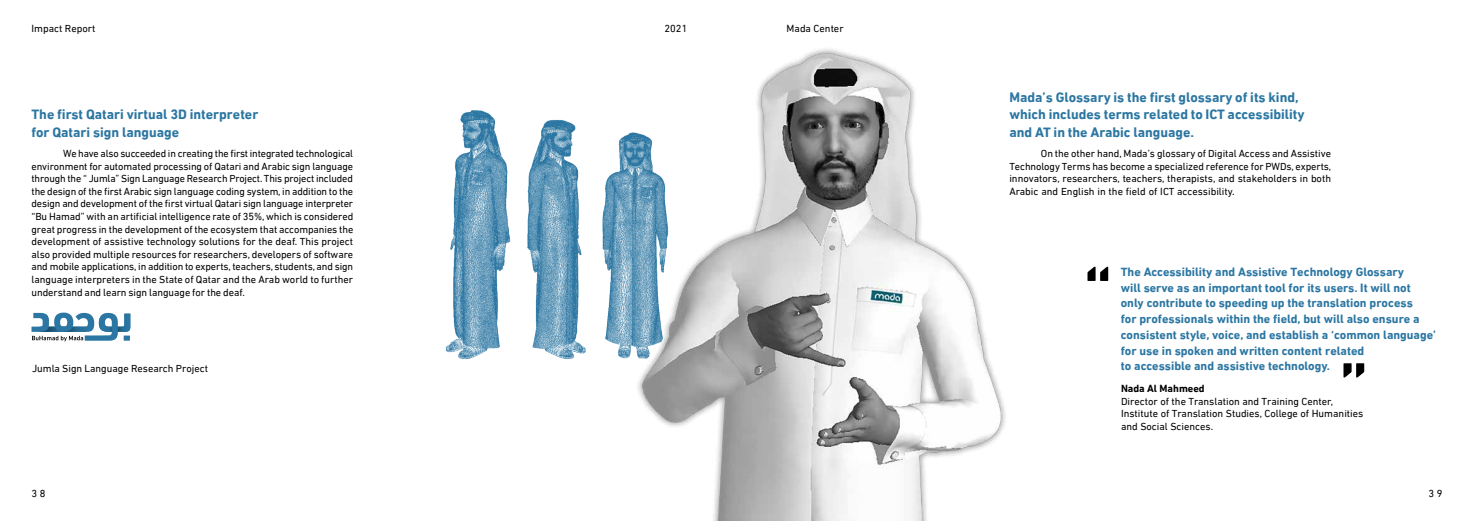
<style>
.page{position:relative;width:1474px;height:521px;background:#fff}
.page>*{position:absolute;margin:0;border:0;box-sizing:border-box;transform-origin:0 0}
.t1{font:700 14px/17.5px "DIN Next LT Arabic";color:#2b76a2}
.t2{font:700 12.25px/15.8px "DIN Next LT Arabic";color:#2b76a2}
.t3{font:10.5px/12.6px "DIN Next LT Arabic";color:#000;text-align:justify}
.t4{font:700 10.5px "DIN Next LT Arabic";color:#000}
</style>
<div class="page">
<img style="left:637px;top:49px;width:369px;height:472px">
<svg style="left:1343px;top:363px;width:21px;height:14px"></svg>
<svg style="left:1087px;top:267px;width:21px;height:14px"></svg>
<img style="left:446px;top:87px;width:303px;height:291px">
<svg style="left:31px;top:313px;width:99px;height:28px"></svg>
<img style="left:99px;top:313px;width:13px;height:19px">
<p class="t3" style="left:31px;top:22px;width:66px">Impact Report</p>
<p class="t3" style="left:664px;top:22px;width:24px">2021</p>
<p class="t3" style="left:786px;top:22px;width:59px">Mada Center</p>
<h1 class="t1" style="left:32px;top:106px;width:228px">The first Qatari virtual 3D interpreter for Qatari sign language</h1>
<h1 class="t1" style="left:1009px;top:88px;width:297px">Mada’s Glossary is the first glossary of its kind, which includes terms related to ICT accessibility and AT in the Arabic language.</h1>
<p class="t3" style="left:32px;top:147px;width:323px;text-indent:31px">We have also succeeded in creating the first integrated technological environment for automated processing of Qatari and Arabic sign language through the “ Jumla” Sign Language Research Project. This project included the design of the first Arabic sign language coding system, in addition to the design and development of the first virtual Qatari sign language interpreter “Bu Hamad” with an artificial intelligence rate of 35%, which is considered great progress in the development of the ecosystem that accompanies the development of assistive technology solutions for the deaf. This project also provided multiple resources for researchers, developers of software and mobile applications, in addition to experts, teachers, students, and sign language interpreters in the State of Qatar and the Arab world to further understand and learn sign language for the deaf.</p>
<p class="t3" style="left:1009px;top:147px;width:323px;text-indent:31px">On the other hand, Mada’s glossary of Digital Access and Assistive Technology Terms has become a specialized reference for PWDs, experts, innovators, researchers, teachers, therapists, and stakeholders in both Arabic and English in the field of ICT accessibility.</p>
<p class="t2" style="left:1120px;top:264px;width:317px">The Accessibility and Assistive Technology Glossary<br>will serve as an important tool for its users. It will not only contribute to speeding up the translation process<br>for professionals within the field, but will also ensure a consistent style, voice, and establish a ‘common language’ for use in spoken and written content related<br>to accessible and assistive technology.</p>
<p class="t4" style="left:1120px;top:382px;width:85px">Nada Al Mahmeed</p>
<p class="t3" style="left:1120px;top:395px;width:244px;text-align:left">Director of the Translation and Training Center,<br>Institute of Translation Studies, College of Humanities and Social Sciences.</p>
<p class="t3" style="left:32px;top:362px;width:177px">Jumla Sign Language Research Project</p>
<p class="t3" style="left:32px;top:487px;width:16px">38</p>
<p class="t3" style="left:1428px;top:487px;width:16px">39</p>
</div>
